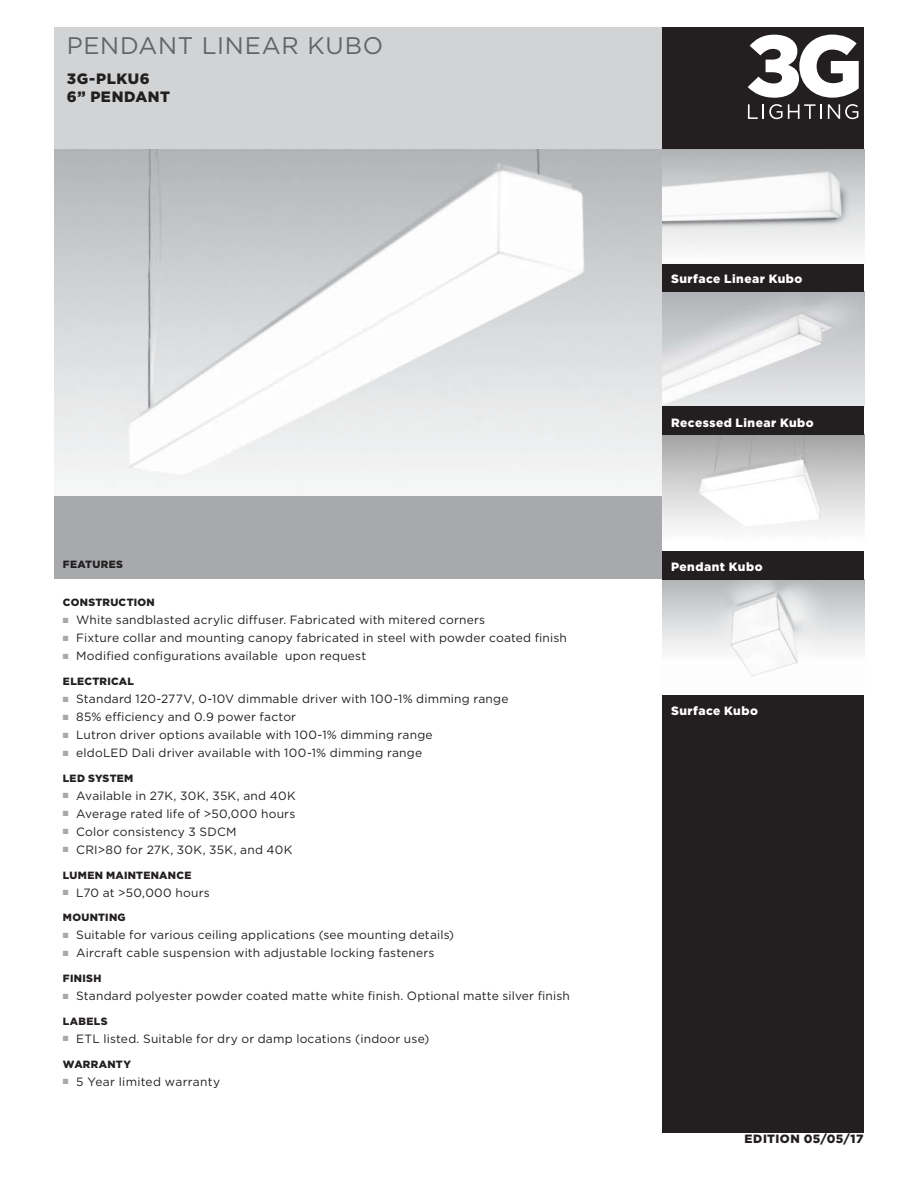
<style>
.page{position:relative;width:918px;height:1188px;background:#fff}
.page>*{position:absolute;margin:0;border:0;box-sizing:border-box;transform-origin:0 0}
.t1{font:24px "Gotham";letter-spacing:.03em;color:#636466}
.t2{font:900 15px/18px "Gotham";letter-spacing:.03em;color:#231f20}
.t3{font:12px/18px "Gotham";letter-spacing:.015em;color:#231f20}
.t4{font:900 12px "Gotham";letter-spacing:.04em;color:#fff}
.t5{font:900 12px "Gotham";letter-spacing:.03em;color:#231f20}
.t6{font:900 10.5px "Gotham";letter-spacing:.03em;color:#231f20}
</style>
<div class="page">
<div style="left:662px;top:27px;width:202px;height:123px;background:#231f20"></div>
<div style="left:55px;top:27px;width:607px;height:123px;background:#d1d3d4"></div>
<img style="left:55px;top:150px;width:607px;height:347px">
<div style="left:55px;top:497px;width:607px;height:82px;background:#a7a9ac"></div>
<svg style="left:748px;top:35px;width:111px;height:63px"></svg>
<svg style="left:828px;top:104px;width:30px;height:15px"></svg>
<svg style="left:748px;top:104px;width:74px;height:15px"></svg>
<img style="left:662px;top:150px;width:202px;height:98px">
<img style="left:662px;top:292px;width:202px;height:114px">
<img style="left:662px;top:435px;width:202px;height:95px">
<img style="left:662px;top:579px;width:202px;height:98px">
<div style="left:662px;top:264px;width:202px;height:28px;background:#231f20"></div>
<div style="left:662px;top:406px;width:202px;height:29px;background:#231f20"></div>
<div style="left:662px;top:551px;width:202px;height:28px;background:#231f20"></div>
<div style="left:662px;top:695px;width:202px;height:438px;background:#231f20"></div>
<h1 class="t1" style="left:67px;top:36px;width:318px">PENDANT LINEAR KUBO</h1>
<p class="t2" style="left:67px;top:71px;width:104px">3G-PLKU6<br>6” PENDANT</p>
<p class="t6" style="left:63px;top:561px;width:62px">FEATURES</p>
<p class="t6" style="left:63px;top:599px;width:93px">CONSTRUCTION</p>
<p class="t3" style="left:76px;top:612px;width:492px">White sandblasted acrylic diffuser. Fabricated with mitered corners<br>Fixture collar and mounting canopy fabricated in steel with powder coated finish<br>Modified configurations available upon request</p>
<p class="t6" style="left:63px;top:678px;width:73px">ELECTRICAL</p>
<p class="t3" style="left:76px;top:691px;width:434px">Standard 120-277V, 0-10V dimmable driver with 100-1% dimming range 85% efficiency and 0.9 power factor<br>Lutron driver options available with 100-1% dimming range<br>eldoLED Dali driver available with 100-1% dimming range</p>
<p class="t6" style="left:63px;top:774px;width:72px">LED SYSTEM</p>
<p class="t3" style="left:76px;top:788px;width:221px">Available in 27K, 30K, 35K, and 40K<br>Average rated life of &gt;50,000 hours<br>Color consistency 3 SDCM<br>CRI&gt;80 for 27K, 30K, 35K, and 40K</p>
<p class="t6" style="left:63px;top:871px;width:130px">LUMEN MAINTENANCE</p>
<p class="t3" style="left:76px;top:884px;width:135px">L70 at &gt;50,000 hours</p>
<p class="t6" style="left:63px;top:914px;width:64px">MOUNTING</p>
<p class="t3" style="left:76px;top:927px;width:380px">Suitable for various ceiling applications (see mounting details)<br>Aircraft cable suspension with adjustable locking fasteners</p>
<p class="t6" style="left:63px;top:975px;width:40px">FINISH</p>
<p class="t3" style="left:76px;top:988px;width:495px">Standard polyester powder coated matte white finish. Optional matte silver finish</p>
<p class="t6" style="left:63px;top:1017px;width:46px">LABELS</p>
<p class="t3" style="left:76px;top:1031px;width:355px">ETL listed. Suitable for dry or damp locations (indoor use)</p>
<p class="t6" style="left:63px;top:1060px;width:69px">WARRANTY</p>
<p class="t3" style="left:76px;top:1073px;width:145px">5 Year limited warranty</p>
<p class="t4" style="left:671px;top:275px;width:133px">Surface Linear Kubo</p>
<p class="t4" style="left:671px;top:418px;width:144px">Recessed Linear Kubo</p>
<p class="t4" style="left:671px;top:562px;width:93px">Pendant Kubo</p>
<p class="t4" style="left:671px;top:706px;width:88px">Surface Kubo</p>
<p class="t5" style="left:745px;top:1135px;width:120px">EDITION 05/05/17</p>
</div>
